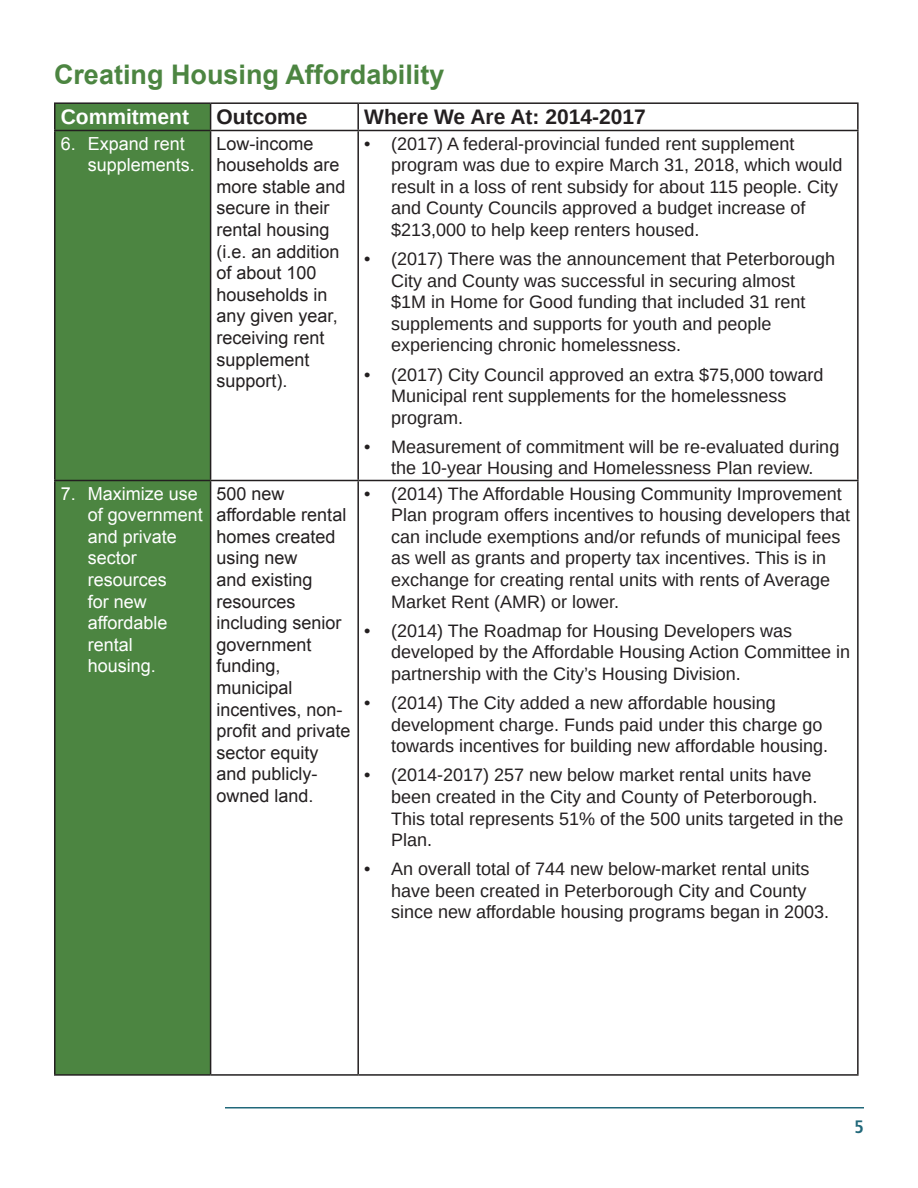
<style>
.page{position:relative;width:918px;height:1188px;background:#fff}
.page>*{position:absolute;margin:0;border:0;box-sizing:border-box;transform-origin:0 0}
.t1{font:700 27px "Arial";color:#4c8541}
.H5{font:700 21px "Arimo";color:#231f20}
.H5-2{font:700 21px "Arimo";color:#fff}
.t2{font:18px/21.6px "Arimo";color:#231f20}
.t3{font:18px/21.6px "Arial";color:#231f20}
.t4{font:18px/21.6px "Arial";color:#fff}
.t5{font:700 condensed 18px "Frutiger LT Std";color:#21687a}
</style>
<div class="page">
<hr style="left:225px;top:1107px;width:639px;height:1px;background:#21687a">
<div style="left:56px;top:104px;width:154px;height:970px;background:#4c8541"></div>
<hr style="left:54px;top:102px;width:157px;height:2px;background:#231f20">
<hr style="left:54px;top:104px;width:2px;height:26px;background:#231f20">
<hr style="left:211px;top:102px;width:147px;height:2px;background:#231f20">
<svg style="left:210px;top:104px;width:1px;height:26px"></svg>
<hr style="left:358px;top:102px;width:501px;height:2px;background:#231f20">
<hr style="left:357px;top:104px;width:2px;height:26px;background:#231f20">
<hr style="left:857px;top:104px;width:2px;height:26px;background:#231f20">
<hr style="left:54px;top:130px;width:157px;height:1px;background:#231f20">
<hr style="left:54px;top:131px;width:2px;height:349px;background:#231f20">
<hr style="left:211px;top:130px;width:147px;height:1px;background:#231f20">
<hr style="left:210px;top:131px;width:1px;height:349px;background:#231f20">
<hr style="left:358px;top:130px;width:501px;height:1px;background:#231f20">
<hr style="left:357px;top:131px;width:2px;height:349px;background:#231f20">
<hr style="left:857px;top:131px;width:2px;height:349px;background:#231f20">
<hr style="left:54px;top:480px;width:157px;height:1px;background:#231f20">
<hr style="left:54px;top:481px;width:2px;height:593px;background:#231f20">
<hr style="left:211px;top:480px;width:147px;height:1px;background:#231f20">
<hr style="left:210px;top:481px;width:1px;height:593px;background:#231f20">
<hr style="left:358px;top:480px;width:501px;height:1px;background:#231f20">
<hr style="left:357px;top:481px;width:2px;height:593px;background:#231f20">
<hr style="left:857px;top:481px;width:2px;height:593px;background:#231f20">
<hr style="left:54px;top:1074px;width:157px;height:2px;background:#231f20">
<hr style="left:211px;top:1074px;width:147px;height:2px;background:#231f20">
<hr style="left:358px;top:1074px;width:501px;height:2px;background:#231f20">
<h2 class="t1" style="left:54px;top:57px;width:392px">Creating Housing Affordability</h2>
<p class="H5-2" style="left:61px;top:103px;width:130px">Commitment</p>
<p class="H5" style="left:217px;top:103px;width:93px">Outcome</p>
<p class="H5" style="left:364px;top:103px;width:283px">Where We Are At: 2014-2017</p>
<p class="t4" style="left:88px;top:133px;width:109px;text-indent:-27px">6. Expand rent supplements.</p>
<p class="t3" style="left:217px;top:133px;width:131px">Low-income households are more stable and secure in their rental housing (i.e. an addition of about 100 households in any given year, receiving rent supplement support).</p>
<p class="t2" style="left:391px;top:133px;width:453px;text-indent:-27px">• (2017) A federal-provincial funded rent supplement program was due to expire March 31, 2018, which would result in a loss of rent subsidy for about 115 people. City and County Councils approved a budget increase of $213,000 to help keep renters housed.</p>
<p class="t2" style="left:391px;top:248px;width:445px;text-indent:-27px">• (2017) There was the announcement that Peterborough City and County was successful in securing almost<br>$1M in Home for Good funding that included 31 rent supplements and supports for youth and people experiencing chronic homelessness.</p>
<p class="t2" style="left:391px;top:364px;width:434px;text-indent:-27px">• (2017) City Council approved an extra $75,000 toward<br>Municipal rent supplements for the homelessness program.</p>
<p class="t2" style="left:364px;top:436px;width:477px;text-align:center">• Measurement of commitment will be re-evaluated during the 10-year Housing and Homelessness Plan review.</p>
<p class="t4" style="left:88px;top:483px;width:117px;text-indent:-27px">7. Maximize use of government and private sector resources<br>for new affordable rental housing.</p>
<p class="t3" style="left:217px;top:483px;width:136px">500 new affordable rental homes created using new<br>and existing resources including senior government funding, municipal incentives, non&shy;profit and private sector equity and publicly&shy;owned land.</p>
<p class="t2" style="left:391px;top:483px;width:460px;text-indent:-27px">• (2014) The Affordable Housing Community Improvement Plan program offers incentives to housing developers that can include exemptions and/or refunds of municipal fees as well as grants and property tax incentives. This is in exchange for creating rental units with rents of Average Market Rent (AMR) or lower.</p>
<p class="t2" style="left:391px;top:620px;width:460px;text-indent:-27px">• (2014) The Roadmap for Housing Developers was developed by the Affordable Housing Action Committee in partnership with the City’s Housing Division.</p>
<p class="t2" style="left:391px;top:692px;width:438px;text-indent:-27px">• (2014) The City added a new affordable housing development charge. Funds paid under this charge go towards incentives for building new affordable housing.</p>
<p class="t2" style="left:391px;top:764px;width:454px;text-indent:-27px">• (2014-2017) 257 new below market rental units have been created in the City and County of Peterborough.<br>This total represents 51% of the 500 units targeted in the Plan.</p>
<p class="t2" style="left:391px;top:858px;width:439px;text-indent:-27px">• An overall total of 744 new below-market rental units have been created in Peterborough City and County since new affordable housing programs began in 2003.</p>
<p class="t5" style="left:855px;top:1116px;width:11px">5</p>
</div>
